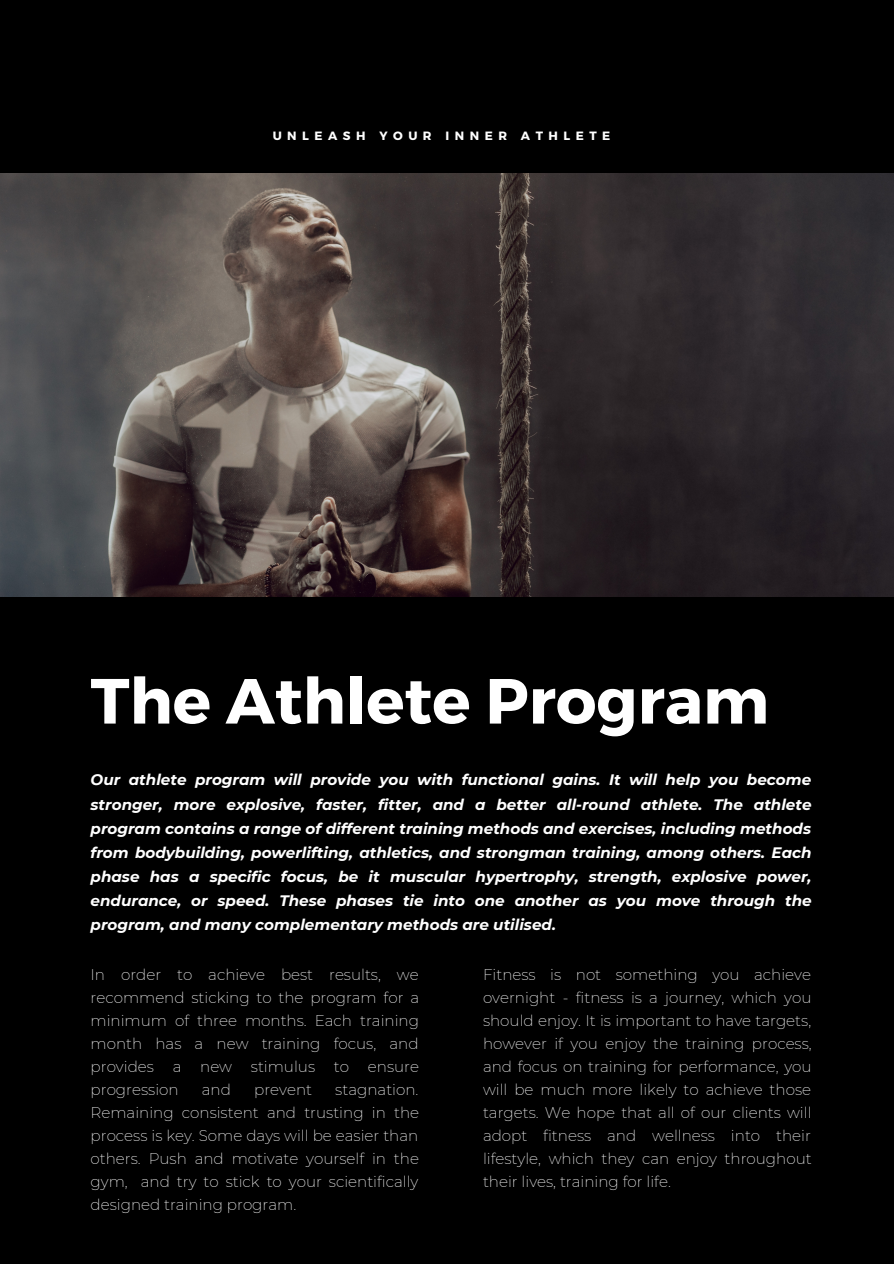
<style>
.page{position:relative;width:894px;height:1264px;background:#fff}
.page>*{position:absolute;margin:0;border:0;box-sizing:border-box;transform-origin:0 0}
.t1{font:700 63.6px "Montserrat";color:#fff}
.t2{font:200 15.15px/23px "Montserrat";color:#fff;text-align:justify}
.t3{font:italic 700 15.15px/24.2px "Montserrat";color:#fff;text-align:justify}
.t4{font:700 12px "Montserrat";letter-spacing:.46em;color:#fff}
</style>
<div class="page">
<div style="left:0;top:0;width:893px;height:1263px;background:#000"></div>
<img style="left:0;top:173px;width:893px;height:423px">
<p class="t4" style="left:272px;top:128px;width:339px">UNLEASH YOUR INNER ATHLETE</p>
<p class="t1" style="left:91px;top:659px;width:679px">The Athlete Program</p>
<p class="t3" style="left:91px;top:768px;width:722px">Our athlete program will provide you with functional gains. It will help you become stronger, more explosive, faster, fitter, and a better all-round athlete. The athlete program contains a range of different training methods and exercises, including methods from bodybuilding, powerlifting, athletics, and strongman training, among others. Each phase has a specific focus, be it muscular hypertrophy, strength, explosive power, endurance, or speed. These phases tie into one another as you move through the program, and many complementary methods are utilised.</p>
<p class="t2" style="left:91px;top:962px;width:330px">In order to achieve best results, we recommend sticking to the program for a minimum of three months. Each training month has a new training focus, and provides a new stimulus to ensure progression</p>
<p class="t2" style="left:483px;top:962px;width:330px">Fitness is not something you achieve overnight - fitness is a journey, which you should enjoy. It is important to have targets, however if you enjoy the training process, and focus on training for performance, you will be much more likely to achieve those targets. We hope that all of our clients will adopt fitness and wellness into their lifestyle, which they can enjoy throughout their lives, training for life.</p>
<p class="t2" style="left:202px;top:1077px;width:31px">and</p>
<p class="t2" style="left:254px;top:1077px;width:59px">prevent</p>
<p class="t2" style="left:91px;top:1077px;width:330px;text-indent:245px">stagnation.<br>Remaining consistent and trusting in the process is key. Some days will be easier than others. Push and motivate yourself in the gym, and try to stick to your scientifically designed training program.</p>
</div>
